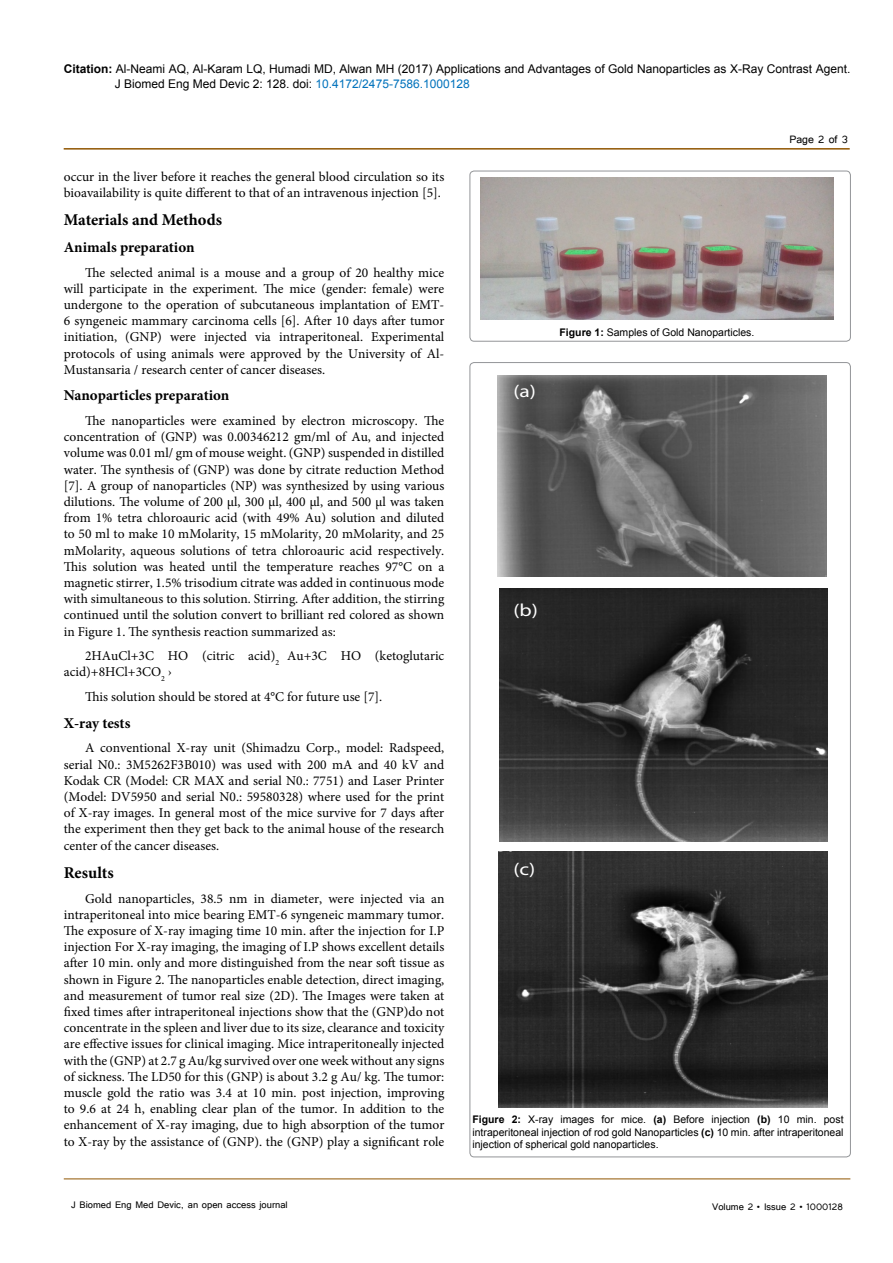
<style>
.page{position:relative;width:893px;height:1263px;background:#fff}
.page>*{position:absolute;margin:0;border:0;box-sizing:border-box;transform-origin:0 0}
.t1{font:17.55px "Myriad Pro";color:#fff;scale:1.23 1}
.Heading{font:700 16.5px "Minion Pro";color:#000}
.Sub_heading{font:700 15px "Minion Pro";color:#000}
.t2{font:13.5px/16.2px "Minion Pro";color:#000;text-align:justify}
.t3{font:13.5px "Tunga";color:#000}
.t4{font:12px/15px "Arial";color:#000}
.t5{font:12px "Tunga";color:#000}
.t6{font:10.5px/12.6px "Arial";color:#000;text-align:justify}
.s1{font-weight:700}
.s2{color:#0072bc}
</style>
<div class="page">
<hr style="left:64px;top:148px;width:786px;height:2px;background:#905501">
<hr style="left:64px;top:1179px;width:786px;height:1px;background:#905501">
<img style="left:480px;top:178px;width:353px;height:142px">
<div style="left:470px;top:171px;width:380px;height:170px;border:1px solid #939598;border-radius:4px"></div>
<img style="left:498px;top:375px;width:328px;height:202px">
<img style="left:499px;top:589px;width:328px;height:252px">
<img style="left:498px;top:852px;width:329px;height:255px">
<p class="t4" style="left:115px;top:61px;width:737px;text-indent:-51px"><span class="s1">Citation:</span> Al-Neami AQ, Al-Karam LQ, Humadi MD, Alwan MH (2017) Applications and Advantages of Gold Nanoparticles as X-Ray Contrast Agent.<br>J Biomed Eng Med Devic 2: 128. doi: <span class="s2">10.4172/2475-7586.1000128</span></p>
<p class="t2" style="left:64px;top:168px;width:382px">occur in the liver before it reaches the general blood circulation so its bioavailability is quite different to that of an intravenous injection [5].</p>
<p class="Heading" style="left:64px;top:208px;width:160px">Materials and Methods</p>
<p class="Sub_heading" style="left:64px;top:236px;width:132px">Animals preparation</p>
<p class="t2" style="left:64px;top:264px;width:382px;text-indent:21px">The selected animal is a mouse and a group of 20 healthy mice will participate in the experiment. The mice (gender: female) were undergone to the operation of subcutaneous implantation of EMT-6 syngeneic mammary carcinoma cells [6]. After 10 days after tumor initiation, (GNP) were injected via intraperitoneal. Experimental protocols of using animals were approved by the University of Al-Mustansaria / research center of cancer diseases.</p>
<p class="Sub_heading" style="left:64px;top:385px;width:167px">Nanoparticles preparation</p>
<p class="t2" style="left:64px;top:413px;width:382px;text-indent:21px">The nanoparticles were examined by electron microscopy. The concentration of (GNP) was 0.00346212 gm/ml of Au, and injected volume was 0.01 ml/ gm of mouse weight. (GNP) suspended in distilled water. The synthesis of (GNP) was done by citrate reduction Method [7]. A group of nanoparticles (NP) was synthesized by using various dilutions. The volume of 200 μl, 300 μl, 400 μl, and 500 μl was taken from 1% tetra chloroauric acid (with 49% Au) solution and diluted to 50 ml to make 10 mMolarity, 15 mMolarity, 20 mMolarity, and 25 mMolarity, aqueous solutions of tetra chloroauric acid respectively.<br>This solution was heated until the temperature reaches 97°C on a magnetic stirrer, 1.5% trisodium citrate was added in continuous mode with simultaneous to this solution. Stirring. After addition, the stirring continued until the solution convert to brilliant red colored as shown in Figure 1. The synthesis reaction summarized as:</p>
<p class="t2" style="left:64px;top:648px;width:382px;text-indent:21px">2HAuCl+3C HO (citric acid)<sub>2</sub> Au+3C HO (ketoglutaric acid)+8HCl+3CO<sub>2</sub> ›</p>
<p class="t2" style="left:85px;top:689px;width:299px">This solution should be stored at 4°C for future use [7].</p>
<p class="Sub_heading" style="left:64px;top:712px;width:68px">X-ray tests</p>
<p class="t2" style="left:64px;top:740px;width:382px;text-indent:21px">A conventional X-ray unit (Shimadzu Corp., model: Radspeed, serial N0.: 3M5262F3B010) was used with 200 mA and 40 kV and Kodak CR (Model: CR MAX and serial N0.: 7751) and Laser Printer (Model: DV5950 and serial N0.: 59580328) where used for the print of X-ray images. In general most of the mice survive for 7 days after the experiment then they get back to the animal house of the research center of the cancer diseases.</p>
<p class="Heading" style="left:64px;top:861px;width:51px">Results</p>
<p class="t2" style="left:64px;top:890px;width:382px;text-indent:21px">Gold nanoparticles, 38.5 nm in diameter, were injected via an intraperitoneal into mice bearing EMT-6 syngeneic mammary tumor.<br>The exposure of X-ray imaging time 10 min. after the injection for I.P injection For X-ray imaging, the imaging of I.P shows excellent details after 10 min. only and more distinguished from the near soft tissue as shown in Figure 2. The nanoparticles enable detection, direct imaging, and measurement of tumor real size (2D). The Images were taken at fixed times after intraperitoneal injections show that the (GNP)do not concentrate in the spleen and liver due to its size, clearance and toxicity are effective issues for clinical imaging. Mice intraperitoneally injected with the (GNP) at 2.7 g Au/kg survived over one week without any signs of sickness. The LD50 for this (GNP) is about 3.2 g Au/ kg. The tumor: muscle gold the ratio was 3.4 at 10 min. post injection, improving to 9.6 at 24 h, enabling clear plan of the tumor. In addition to the enhancement of X-ray imaging, due to high absorption of the tumor to X-ray by the assistance of (GNP). the (GNP) play a significant role</p>
<p class="t3" style="left:789px;top:131px;width:60px">Page 2 of 3</p>
<p class="t1" style="left:513px;top:381px;width:20px">(a)</p>
<p class="t6" style="left:560px;top:326px;width:196px"><span class="s1">Figure 1:</span> Samples of Gold Nanoparticles.</p>
<p class="t1" style="left:513px;top:600px;width:21px">(b)</p>
<p class="t1" style="left:513px;top:858px;width:19px">(c)</p>
<p class="t6" style="left:472px;top:1113px;width:373px"><span class="s1">Figure 2:</span> X-ray images for mice. <span class="s1">(a)</span> Before injection <span class="s1">(b)</span> 10 min. post intraperitoneal injection of rod gold Nanoparticles <span class="s1">(c)</span> 10 min. after intraperitoneal injection of spherical gold nanoparticles.</p>
<p class="t5" style="left:71px;top:1196px;width:218px">J Biomed Eng Med Devic, an open access journal</p>
<p class="t5" style="left:712px;top:1199px;width:132px">Volume 2 • Issue 2 • 1000128</p>
</div>
